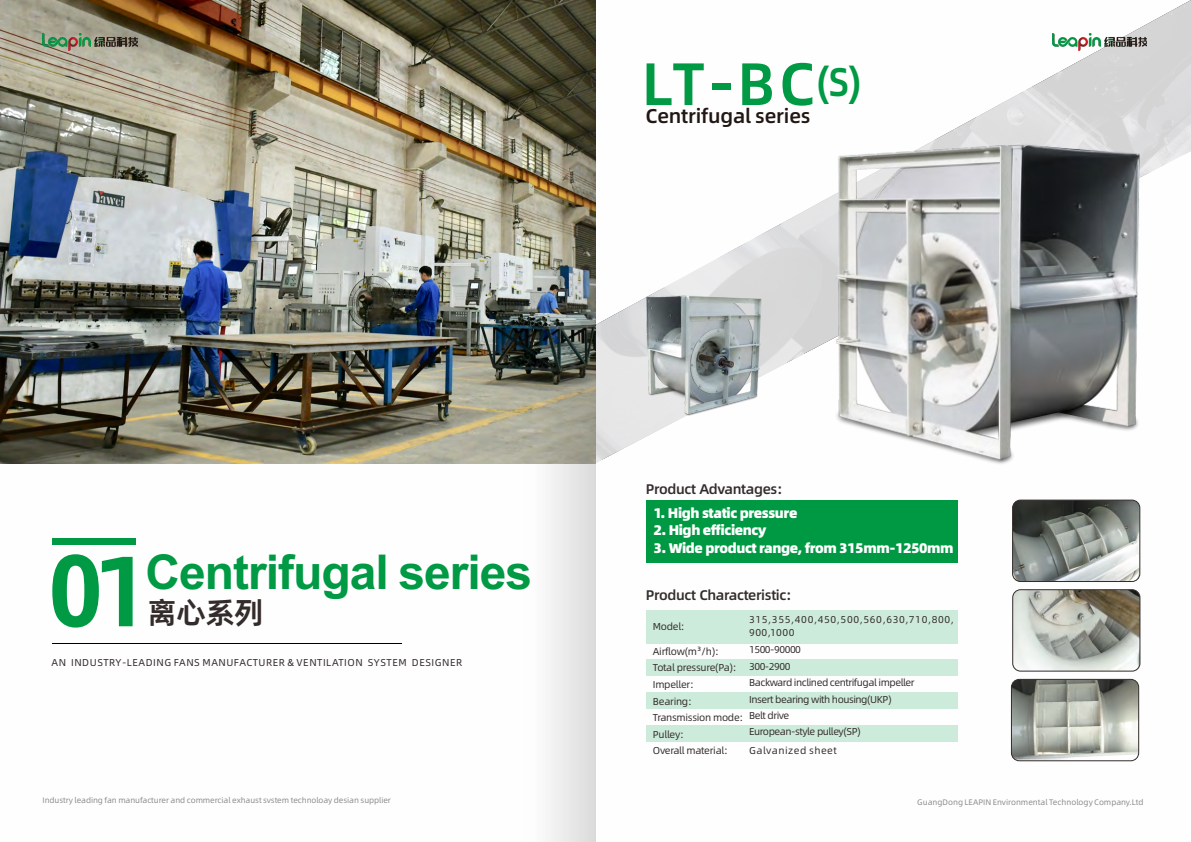
<style>
.page{position:relative;width:1191px;height:842px;background:#fff}
.page>*{position:absolute;margin:0;border:0;box-sizing:border-box;transform-origin:0 0}
.t1{font:60px "Alibaba Pu Hui Ti M";color:#094}
.t2{font:700 48px "Arial";letter-spacing:-.02em;color:#094}
.t3{font:40px "Alibaba Pu Hui Ti M";color:#094;scale:.92 1}
.t4{font:30px "Alibaba Pu Hui Ti 2 85 Bold";color:#332c2b}
.t5{font:20px "Alibaba Pu Hui Ti M";letter-spacing:-.01em;color:#221714}
.t6{font:14px "Alibaba Pu Hui Ti H";letter-spacing:-.03em;color:#fff}
.t7{font:14px "Alibaba Pu Hui Ti M";letter-spacing:-.025em;color:#332c2b}
.t8{font:10px/16.6px "Alibaba Pu Hui Ti R";letter-spacing:-.045em;color:#332c2b}
.t9{font:10px/13.8px "Alibaba Pu Hui Ti 2 55 Regular";letter-spacing:.05em;color:#332c2b}
.t10{font:10px/16.7px "Alibaba Pu Hui Ti 2 55 Regular";letter-spacing:-.045em;color:#332c2b}
.t11{font:10px "Alibaba Pu Hui Ti R";letter-spacing:.05em;color:#332c2b}
.t12{font:8px "Alibaba Pu Hui Ti 2 55 Regular";letter-spacing:-.01em;color:#8b8b8c}
.s1{font-size:100px}
.s2{font-family:"Alibaba Pu Hui Ti 2 85 Bold";font-weight:400;font-size:100px}
</style>
<div class="page">
<svg style="left:595px;top:0;width:596px;height:463px"></svg>
<img style="left:735px;top:78px;width:456px;height:454px">
<img style="left:1012px;top:590px;width:128px;height:81px;border-radius:8px">
<div style="left:1012px;top:589px;width:128px;height:82px;border:1px solid #332c2b;border-radius:8px"></div>
<img style="left:1012px;top:500px;width:127px;height:81px;border-radius:8px">
<div style="left:1012px;top:500px;width:128px;height:82px;border:1px solid #332c2b;border-radius:8px"></div>
<img style="left:1011px;top:679px;width:127px;height:82px;border-radius:8px">
<div style="left:1011px;top:679px;width:127px;height:82px;border:1px solid #332c2b;border-radius:8px"></div>
<img style="left:624px;top:253px;width:165px;height:186px">
<img style="left:0;top:0;width:522px;height:463px">
<div style="left:52px;top:538px;width:84px;height:7px;background:#094"></div>
<hr style="left:52px;top:643px;width:350px;height:1px;background:#000">
<img style="left:522px;top:0;width:73px;height:842px">
<div style="left:646px;top:610px;width:311px;height:34px;background:#cdebda"></div>
<div style="left:646px;top:659px;width:311px;height:17px;background:#cdebda"></div>
<div style="left:646px;top:692px;width:311px;height:17px;background:#cdebda"></div>
<div style="left:646px;top:725px;width:311px;height:17px;background:#cdebda"></div>
<div style="left:646px;top:500px;width:311px;height:63px;background:#009943"></div>
<img style="left:1052px;top:33px;width:94px;height:18px">
<img style="left:43px;top:33px;width:94px;height:18px">
<h1 class="t1" style="left:641px;top:54px;width:175px">LT-BC</h1>
<h3 class="t5" style="left:645px;top:106px;width:166px">Centrifugal series</h3>
<h3 class="t3" style="left:816px;top:62px;width:51px">(S)</h3>
<h2 class="t2" style="left:48px;top:554px;width:485px"><span class="s1">0</span><span class="s2">1</span> Centrifugal series</h2>
<h3 class="t4" style="left:148px;top:597px;width:118px">离心系列</h3>
<p class="t9" style="left:51px;top:655px;width:412px">AN INDUSTRY-LEADING FANS MANUFACTURER &amp; VENTILATION SYSTEM DESIGNER</p>
<p class="t12" style="left:43px;top:796px;width:350px">Industry leading fan manufacturer and commercial exhaust svstem technoloay desian supplier</p>
<h3 class="t7" style="left:646px;top:482px;width:138px">Product Advantages:</h3>
<h3 class="t6" style="left:653px;top:506px;width:145px">1. High static pressure</h3>
<h3 class="t6" style="left:653px;top:523px;width:115px">2. High efficiency</h3>
<h3 class="t6" style="left:653px;top:541px;width:302px">3. Wide product range, from 315mm-1250mm</h3>
<h3 class="t7" style="left:646px;top:588px;width:147px">Product Characteristic:</h3>
<p class="t9" style="left:749px;top:612px;width:206px">315,355,400,450,500,560,630,710,800,<br>900,1000</p>
<p class="t10" style="left:749px;top:641px;width:53px">1500-90000<br>300-2900</p>
<p class="t8" style="left:749px;top:675px;width:167px">Backward inclined centrifugal impeller<br>Insert bearing with housing(UKP)<br>Belt drive<br>European-style pulley(SP)</p>
<p class="t11" style="left:749px;top:746px;width:89px">Galvanized sheet</p>
<p class="t8" style="left:653px;top:618px;width:33px">Model:</p>
<p class="t8" style="left:653px;top:643px;width:92px">Airflow(m³/h):<br>Total pressure(Pa):<br>Impeller:<br>Bearing:<br>Transmission mode:<br>Pulley:<br>Overall material:</p>
<p class="t12" style="left:917px;top:799px;width:228px">GuangDong LEAPIN Environmental Technology Company.Ltd</p>
</div>
